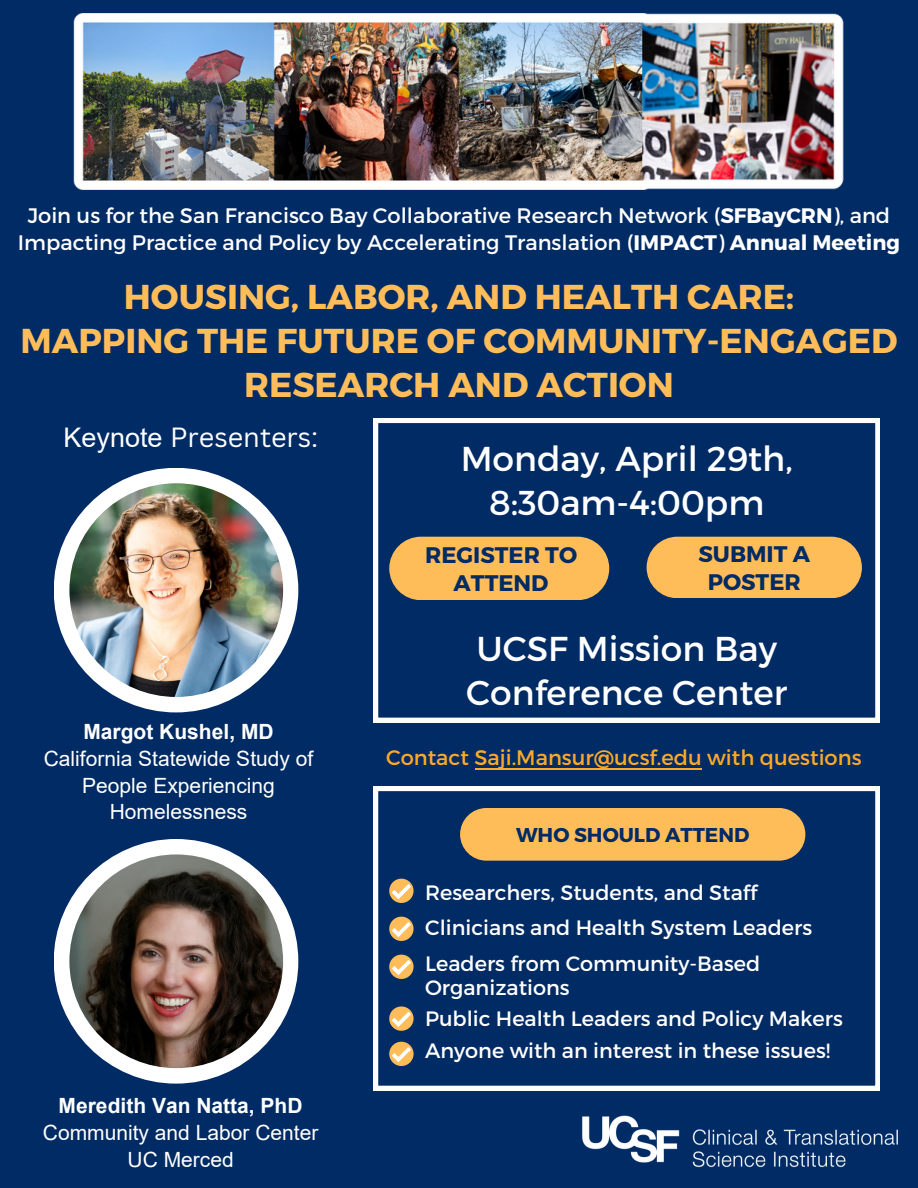
<style>
.page{position:relative;width:918px;height:1188px;background:#002b64}
.page>*{position:absolute;margin:0;border:0;box-sizing:border-box;transform-origin:0 0}
.t1{font:700 34.5px/43.8px "Montserrat";color:#ffbd59;text-align:center}
.t2{font:34.5px/43.8px "Montserrat";color:#fff;text-align:center}
.t3{font:27px "Canva Sans";color:#fff}
.t4{font:700 22.5px/28.2px "Montserrat";color:#002b64;text-align:center}
.t5{font:21px/27px "Montserrat";color:#fff;text-align:center}
.t6{font:21px/27px "Arial";color:#fff;text-align:center}
.t7{font:21px "Montserrat";color:#ffa927}
.t8{font:20.85px/24px "Montserrat";color:#fff}
.t9{font:700 19.95px "Montserrat";color:#002b64}
.s1{font-weight:700}
.s2{font-family:"Arial"}
</style>
<div class="page">
<img style="left:582px;top:1115px;width:316px;height:53px">
<svg style="left:374px;top:419px;width:506px;height:303px"></svg>
<div style="left:389px;top:537px;width:220px;height:63px;background:#ffbd59;border-radius:32px"></div>
<div style="left:647px;top:537px;width:215px;height:61px;background:#ffbd59;border-radius:31px"></div>
<div style="left:54px;top:468px;width:244px;height:244px;background:#fff;border-radius:50%"></div>
<img style="left:69px;top:483px;width:214px;height:214px;border-radius:50%">
<div style="left:54px;top:839px;width:244px;height:245px;background:#fff;border-radius:50%"></div>
<img style="left:69px;top:854px;width:214px;height:214px;border-radius:50%">
<svg style="left:374px;top:787px;width:506px;height:303px"></svg>
<svg style="left:389px;top:879px;width:25px;height:24px"></svg>
<svg style="left:389px;top:917px;width:25px;height:24px"></svg>
<svg style="left:389px;top:955px;width:25px;height:24px"></svg>
<svg style="left:389px;top:1006px;width:25px;height:25px"></svg>
<div style="left:460px;top:808px;width:345px;height:53px;background:#ffbd59;border-radius:26px"></div>
<svg style="left:389px;top:1042px;width:25px;height:24px"></svg>
<img style="left:73px;top:14px;width:771px;height:175px">
<hr style="left:475px;top:768px;width:227px;height:1px;background:#ffa927">
<h5 class="t5" style="left:18px;top:201px;width:884px">Join us for the San Francisco Bay Collaborative Research Network (<span class="s1">SFBayCRN</span>), and<br>Impacting Practice and Policy by Accelerating Translation (<span class="s1">IMPACT</span>) <span class="s1">Annual Meeting</span></h5>
<h5 class="t1" style="left:21px;top:273px;width:878px">HOUSING, LABOR, AND HEALTH CARE:<br>MAPPING THE FUTURE OF COMMUNITY-ENGAGED<br>RESEARCH AND ACTION</h5>
<p class="t3" style="left:64px;top:418px;width:256px"><span class="s2">Keynote</span> Presenters:</p>
<h5 class="t6" style="left:44px;top:718px;width:271px"><span class="s1">Margot Kushel, MD<br></span>California Statewide Study of<br>People Experiencing<br>Homelessness</h5>
<h2 class="t6" style="left:43px;top:1092px;width:277px"><span class="s1">Meredith Van Natta, PhD<br></span>Community and Labor Center<br>UC Merced</h2>
<h3 class="t2" style="left:461px;top:435px;width:334px">Monday, April 29th,<br>8:30am-4:00pm</h3>
<h5 class="t4" style="left:425px;top:540px;width:154px">REGISTER TO<br>ATTEND</h5>
<h1 class="t4" style="left:698px;top:538px;width:113px">SUBMIT A<br>POSTER</h1>
<h5 class="t2" style="left:466px;top:625px;width:323px;text-align:left">UCSF Mission Bay<br>Conference Center</h5>
<p class="t7" style="left:386px;top:744px;width:477px">Contact Saji.Mansur@ucsf.edu with questions</p>
<p class="t9" style="left:516px;top:822px;width:235px">WHO SHOULD ATTEND</p>
<h2 class="t8" style="left:425px;top:880px;width:334px">Researchers, Students, and Staff</h2>
<h4 class="t8" style="left:425px;top:915px;width:388px">Clinicians and Health System Leaders</h4>
<h4 class="t8" style="left:425px;top:950px;width:337px">Leaders from Community-Based<br>Organizations</h4>
<h5 class="t8" style="left:425px;top:1006px;width:419px">Public Health Leaders and Policy Makers</h5>
<p class="t8" style="left:425px;top:1037px;width:407px">Anyone with an interest in these issues!</p>
</div>
